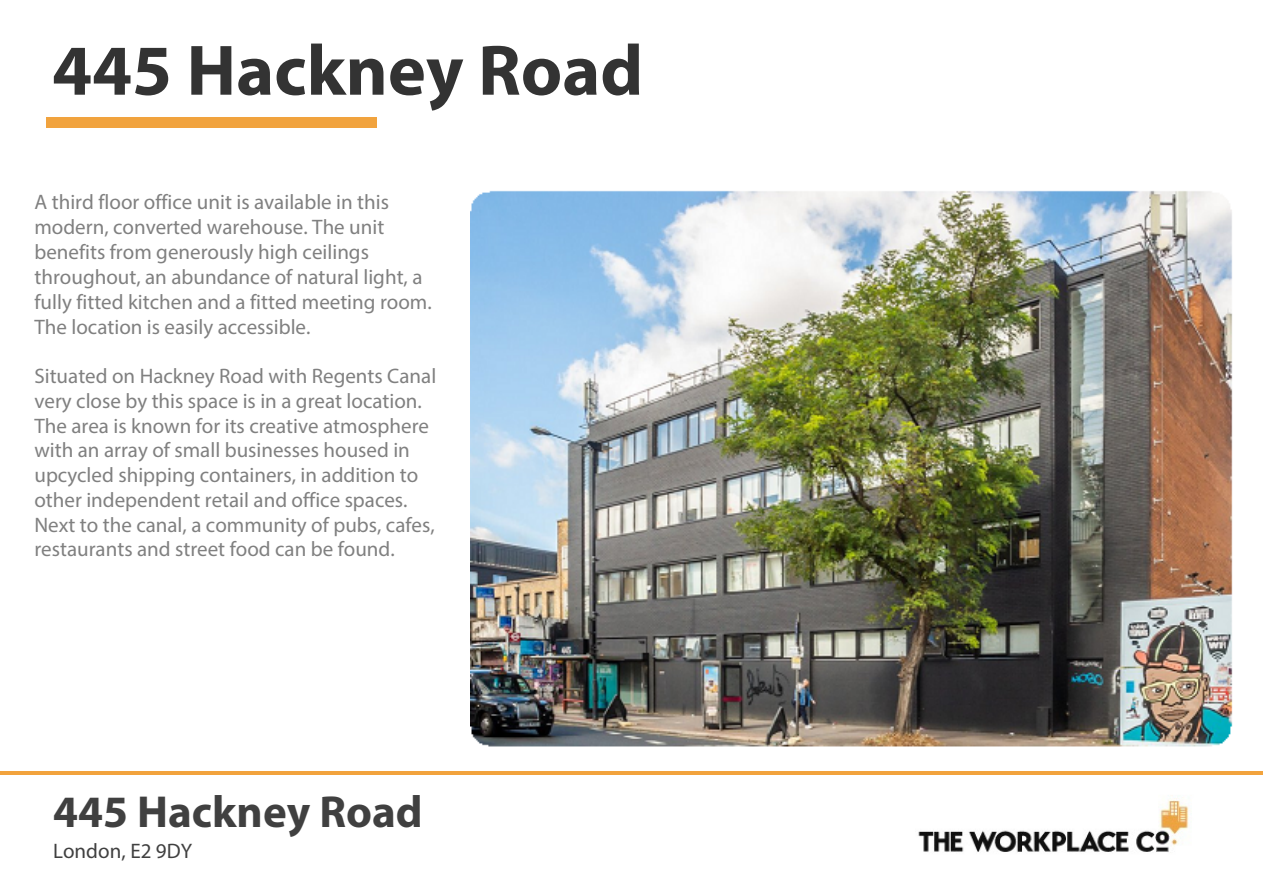
<style>
.page{position:relative;width:1263px;height:894px;background:#fff}
.page>*{position:absolute;margin:0;border:0;box-sizing:border-box;transform-origin:0 0}
.t1{font:700 72px "Myriad Pro";color:#333}
.t2{font:700 45px "Myriad Pro";color:#404040}
.t3{font:21px/24.8px "Myriad Pro";color:#808080}
.t4{font:21px "Myriad Pro";color:#404040}
</style>
<div class="page">
<img style="left:918px;top:798px;width:271px;height:55px">
<hr style="left:0;top:771px;width:1263px;height:3px;background:#f2a33d">
<div style="left:46px;top:117px;width:331px;height:11px;background:#f1a33e"></div>
<img style="left:470px;top:190px;width:763px;height:557px">
<h1 class="t1" style="left:52px;top:23px;width:592px">445 Hackney Road</h1>
<p class="t3" style="left:34px;top:189px;width:399px">A third floor office unit is available in this modern, converted warehouse. The unit benefits from generously high ceilings throughout, an abundance of natural light, a fully fitted kitchen and a fitted meeting room.<br>The location is easily accessible.</p>
<p class="t3" style="left:34px;top:363px;width:403px">Situated on Hackney Road with Regents Canal very close by this space is in a great location.<br>The area is known for its creative atmosphere with an array of small businesses housed in upcycled shipping containers, in addition to other independent retail and office spaces.<br>Next to the canal, a community of pubs, cafes, restaurants and street food can be found.</p>
<h2 class="t2" style="left:53px;top:782px;width:371px">445 Hackney Road</h2>
<p class="t4" style="left:53px;top:838px;width:140px">London, E2 9DY</p>
</div>
